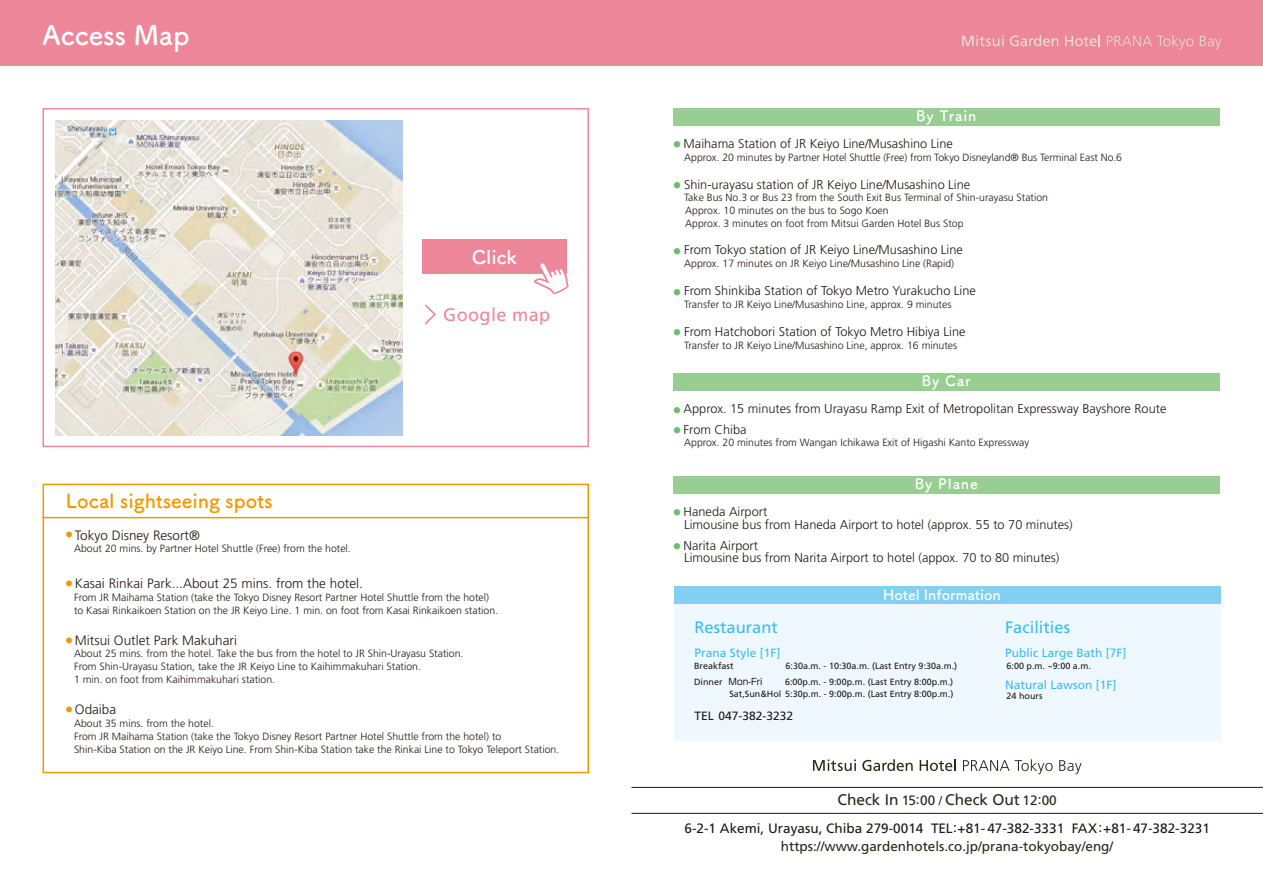
<style>
.page{position:relative;width:1263px;height:893px;background:#fff}
.page>*{position:absolute;margin:0;border:0;box-sizing:border-box;transform-origin:0 0}
.t1{font:27px "Tsuku A Rd Gothic Std B";color:#fff}
.t2{font:19.5px "Tsuku A Rd Gothic Std B";color:#f39700}
.t3{font:18.75px "Tsuku A Rd Gothic Std B";color:#fff}
.t4{font:18.15px "Frutiger";letter-spacing:.02em;color:#ee869a}
.t5{font:16.5px "Frutiger";color:#37bef0}
.t6{font:15.45px "Frutiger";color:#2d2516}
.t7{font:14.25px "Tsuku A Rd Gothic Std B";color:#fff}
.t8{font:300 13.5px "Frutiger";color:#221815}
.t9{font:13.5px "Frutiger";color:#221815}
.t10{font:13.5px "Frutiger";color:#2d2516}
.t11{font:300 12.75px/12.8px "Frutiger";color:#221815}
.t12{font:12px "Frutiger";color:#37bef0}
.t13{font:12px "Frutiger";color:#221815}
.t14{font:300 10.5px/12.8px "Frutiger";color:#221815}
.t15{font:9px/12px "Frutiger";color:#221815;text-align:right}
.t16{font:9px "Shin Go Pro";color:#221815}
.s1{font-family:"Tsuku A Rd Gothic Std B";font-weight:400;font-size:7.35px;color:#6bbc6e}
.s2{font-family:"Frutiger"}
.s3{font-family:"Koz Go Pr 6 N"}
.s4{font-size:13.5px}
.s5{font-size:12.45px}
</style>
<div class="page">
<div style="left:0;top:0;width:1263px;height:66px;background:#ee869a"></div>
<hr style="left:631px;top:787px;width:632px;height:1px;background:#221815">
<hr style="left:631px;top:813px;width:632px;height:1px;background:#221815">
<div style="left:674px;top:604px;width:546px;height:137px;background:#eff8fe"></div>
<div style="left:674px;top:587px;width:546px;height:17px;background:#82cff4"></div>
<div style="left:674px;top:108px;width:546px;height:18px;background:#98ce92"></div>
<div style="left:674px;top:373px;width:546px;height:18px;background:#98ce92"></div>
<div style="left:674px;top:476px;width:546px;height:18px;background:#98ce92"></div>
<svg style="left:1107px;top:35px;width:86px;height:14px"></svg>
<svg style="left:1200px;top:36px;width:21px;height:13px"></svg>
<svg style="left:962px;top:35px;width:42px;height:11px"></svg>
<svg style="left:1010px;top:35px;width:48px;height:11px"></svg>
<svg style="left:1065px;top:35px;width:35px;height:11px"></svg>
<svg style="left:963px;top:760px;width:46px;height:11px"></svg>
<svg style="left:1015px;top:759px;width:38px;height:15px"></svg>
<svg style="left:1059px;top:760px;width:22px;height:14px"></svg>
<svg style="left:813px;top:759px;width:43px;height:12px"></svg>
<svg style="left:862px;top:759px;width:51px;height:12px"></svg>
<svg style="left:920px;top:759px;width:36px;height:12px"></svg>
<svg style="left:42px;top:108px;width:547px;height:339px"></svg>
<div style="left:422px;top:240px;width:145px;height:34px;background:#ee869a"></div>
<svg style="left:43px;top:484px;width:546px;height:289px"></svg>
<svg style="left:534px;top:261px;width:35px;height:34px"></svg>
<svg style="left:423px;top:303px;width:14px;height:23px"></svg>
<h1 class="t1" style="left:43px;top:14px;width:149px">Access Map</h1>
<h2 class="t2" style="left:66px;top:485px;width:208px">Local sightseeing spots</h2>
<h3 class="t3" style="left:472px;top:242px;width:46px">Click</h3>
<h3 class="t4" style="left:443px;top:304px;width:109px">Google map</h3>
<p class="t8" style="left:66px;top:527px;width:136px"><sup>●</sup> Tokyo Disney Resort®</p>
<p class="t14" style="left:74px;top:542px;width:278px">About 20 mins. by Partner Hotel Shuttle (Free) from the hotel.</p>
<p class="t8" style="left:66px;top:576px;width:299px"><sup>●</sup> Kasai Rinkai Park...About 25 mins. from the hotel.</p>
<p class="t14" style="left:74px;top:591px;width:425px">From JR Maihama Station (take the Tokyo Disney Resort Partner Hotel Shuttle from the hotel) to Kasai Rinkaikoen Station on the JR Keiyo Line. 1 min. on foot from Kasai Rinkaikoen station.</p>
<p class="t8" style="left:66px;top:632px;width:173px"><sup>●</sup> Mitsui Outlet Park Makuhari</p>
<p class="t14" style="left:74px;top:647px;width:391px">About 25 mins. from the hotel. Take the bus from the hotel to JR Shin-Urayasu Station.<br>From Shin-Urayasu Station, take the JR Keiyo Line to Kaihimmakuhari Station.<br>1 min. on foot from Kaihimmakuhari station.</p>
<p class="t8" style="left:66px;top:702px;width:52px"><sup>●</sup> Odaiba</p>
<p class="t14" style="left:74px;top:717px;width:487px">About 35 mins. from the hotel.<br>From JR Maihama Station (take the Tokyo Disney Resort Partner Hotel Shuttle from the hotel) to<br>Shin-Kiba Station on the JR Keiyo Line. From Shin-Kiba Station take the Rinkai Line to Tokyo Teleport Station.</p>
<h3 class="t7" style="left:916px;top:105px;width:62px">By Train</h3>
<p class="t11" style="left:673px;top:137px;width:281px"><span class="s1">●</span> Maihama Station of JR Keiyo Line/Musashino Line</p>
<p class="t14" style="left:684px;top:151px;width:439px">Approx. 20 minutes by Partner Hotel Shuttle (Free) from Tokyo Disneyland® Bus Terminal East No.6</p>
<p class="t11" style="left:673px;top:178px;width:298px"><span class="s1">●</span> Shin-urayasu station of JR Keiyo Line/Musashino Line</p>
<p class="t14" style="left:684px;top:191px;width:365px">Take Bus No.3 or Bus 23 from the South Exit Bus Terminal of Shin-urayasu Station<br>Approx. 10 minutes on the bus to Sogo Koen<br>Approx. 3 minutes on foot from Mitsui Garden Hotel Bus Stop</p>
<p class="t11" style="left:673px;top:244px;width:291px"><span class="s1">●</span> From Tokyo station of JR Keiyo Line/Musashino Line</p>
<p class="t14" style="left:684px;top:257px;width:271px">Approx. 17 minutes on JR Keiyo Line/Musashino Line (Rapid)</p>
<p class="t11" style="left:673px;top:284px;width:304px"><span class="s1">●</span> From Shinkiba Station of Tokyo Metro Yurakucho Line</p>
<p class="t14" style="left:684px;top:298px;width:269px">Transfer to JR Keiyo Line/Musashino Line, approx. 9 minutes</p>
<p class="t11" style="left:673px;top:325px;width:293px"><span class="s1">●</span> From Hatchobori Station of Tokyo Metro Hibiya Line</p>
<p class="t14" style="left:684px;top:339px;width:275px">Transfer to JR Keiyo Line/Musashino Line, approx. 16 minutes</p>
<h3 class="t7" style="left:922px;top:370px;width:50px">By Car</h3>
<p class="t11" style="left:673px;top:402px;width:494px"><span class="s1">●</span> Approx. 15 minutes from Urayasu Ramp Exit of Metropolitan Expressway Bayshore Route</p>
<p class="t11" style="left:673px;top:423px;width:74px"><span class="s1">●</span> From Chiba</p>
<p class="t14" style="left:684px;top:436px;width:347px">Approx. 20 minutes from Wangan Ichikawa Exit of Higashi Kanto Expressway</p>
<h3 class="t7" style="left:915px;top:473px;width:64px">By Plane</h3>
<p class="t11" style="left:684px;top:505px;width:390px;text-indent:-11px"><span class="s1">●</span> Haneda Airport<br>Limousine bus from Haneda Airport to hotel (approx. 55 to 70 minutes)</p>
<p class="t11" style="left:684px;top:539px;width:377px;text-indent:-11px"><span class="s1">●</span> Narita Airport<br>Limousine bus from Narita Airport to hotel (appox. 70 to 80 minutes)</p>
<h3 class="t7" style="left:883px;top:584px;width:119px">Hotel Information</h3>
<h3 class="t5" style="left:694px;top:617px;width:85px">Restaurant</h3>
<h3 class="t5" style="left:1005px;top:617px;width:67px">Facilities</h3>
<p class="t12" style="left:694px;top:646px;width:88px">Prana Style [1F]</p>
<p class="t12" style="left:1005px;top:646px;width:123px">Public Large Bath [7F]</p>
<p class="t15" style="left:1006px;top:660px;width:86px">6:00 p.m. ~9:00 a.m.</p>
<p class="t12" style="left:1005px;top:677px;width:113px">Natural Lawson [1F]</p>
<p class="t15" style="left:1006px;top:690px;width:38px">24 hours</p>
<p class="t15" style="left:694px;top:660px;width:41px">Breakfast</p>
<p class="t15" style="left:785px;top:660px;width:173px">6:30a.m. - 10:30a.m. (Last Entry 9:30a.m.)</p>
<p class="t16" style="left:694px;top:674px;width:70px"><span class="s2">Dinner</span> Mon-Fri</p>
<p class="t15" style="left:694px;top:675px;width:261px">6:00p.m. - 9:00p.m. (Last Entry 8:00p.m.)<br><span class="s3">　　　</span> Sat,Sun&amp;Hol 5:30p.m. - 9:00p.m. (Last Entry 8:00p.m.)</p>
<p class="t13" style="left:694px;top:709px;width:100px">TEL 047-382-3232</p>
<h3 class="t6" style="left:838px;top:791px;width:221px">Check In <span class="s4">15:00</span> <span class="s5">/</span> Check Out <span class="s4">12:00</span></h3>
<p class="t9" style="left:684px;top:821px;width:527px">6-2-1 Akemi, Urayasu, Chiba 279-0014 TEL:+81- 47-382-3331 FAX:+81- 47-382-3231</p>
<p class="t10" style="left:781px;top:838px;width:334px">https://www.gardenhotels.co.jp/prana-tokyobay/eng/</p>
</div>
